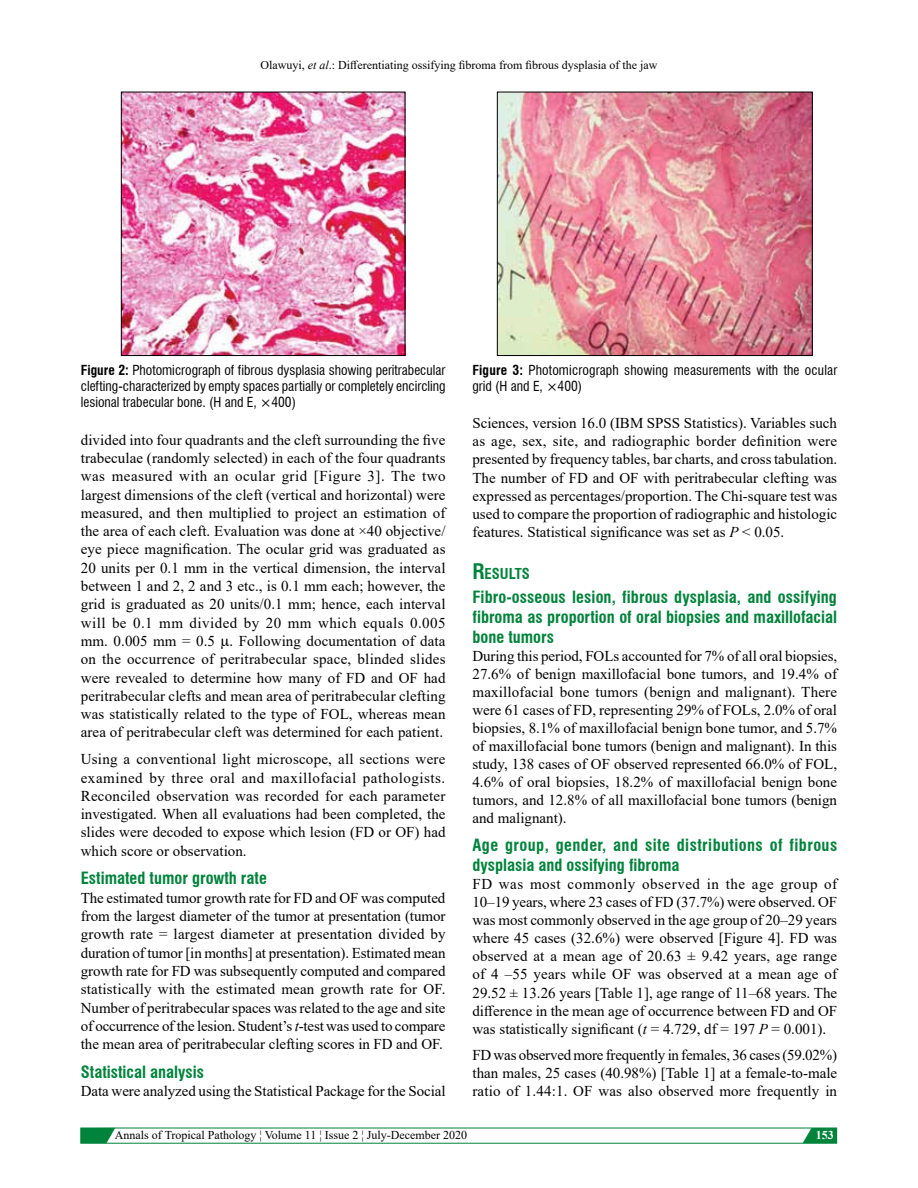
<style>
.page{position:relative;width:918px;height:1188px;background:#fff}
.page>*{position:absolute;margin:0;border:0;box-sizing:border-box;transform-origin:0 0}
.t1{font:700 condensed 16.5px/19.8px "Swiss 721 BT";color:#00833b;text-align:justify}
.t2{font:700 condensed 16.5px/19.8px "Swiss 721 BT";letter-spacing:.025em;color:#00833b}
.t3{font:15px/18.3px "Times New Roman";color:#000;text-align:justify}
.t4{font:700 condensed 14.7px "Swiss 721 BT";color:#00833b}
.t5{font:condensed 13.5px/16.2px "Swiss 721 BT";color:#000;text-align:justify}
.t6{font:12px "Times New Roman";color:#000}
.t7{font:700 12px "Times New Roman";color:#fff}
.s1{font-style:italic}
.s2{font-weight:700}
.s3{font-size:21px}
</style>
<div class="page">
<svg style="left:80px;top:1128px;width:758px;height:16px"></svg>
<img style="left:123px;top:94px;width:280px;height:260px">
<div style="left:121px;top:92px;width:284px;height:264px;border:1px solid #000"></div>
<img style="left:499px;top:94px;width:312px;height:260px">
<div style="left:497px;top:92px;width:316px;height:264px;border:1px solid #000"></div>
<p class="t6" style="left:261px;top:56px;width:398px">Olawuyi, <span class="s1">et al</span>.: Differentiating ossifying fibroma from fibrous dysplasia of the jaw</p>
<p class="t5" style="left:81px;top:362px;width:366px"><span class="s2">Figure 2:</span> Photomicrograph of fibrous dysplasia showing peritrabecular clefting‑characterized by empty spaces partially or completely encircling lesional trabecular bone. (H and E, ×400)</p>
<p class="t5" style="left:472px;top:362px;width:366px"><span class="s2">Figure 3:</span> Photomicrograph showing measurements with the ocular grid (H and E, ×400)</p>
<p class="t3" style="left:81px;top:430px;width:366px">divided into four quadrants and the cleft surrounding the five trabeculae (randomly selected) in each of the four quadrants was measured with an ocular grid [Figure 3]. The two largest dimensions of the cleft (vertical and horizontal) were measured, and then multiplied to project an estimation of the area of each cleft. Evaluation was done at ×40 objective/ eye piece magnification. The ocular grid was graduated as 20 units per 0.1 mm in the vertical dimension, the interval between 1 and 2, 2 and 3 etc., is 0.1 mm each; however, the grid is graduated as 20 units/0.1 mm; hence, each interval will be 0.1 mm divided by 20 mm which equals 0.005 mm. 0.005 mm = 0.5 . Following documentation of data on the occurrence of peritrabecular space, blinded slides were revealed to determine how many of FD and OF had peritrabecular clefts and mean area of peritrabecular clefting was statistically related to the type of FOL, whereas mean area of peritrabecular cleft was determined for each patient.</p>
<p class="t3" style="left:81px;top:750px;width:366px">Using a conventional light microscope, all sections were examined by three oral and maxillofacial pathologists.<br>Reconciled observation was recorded for each parameter investigated. When all evaluations had been completed, the slides were decoded to expose which lesion (FD or OF) had which score or observation.</p>
<p class="t1" style="left:81px;top:869px;width:188px">Estimated tumor growth rate</p>
<p class="t3" style="left:81px;top:888px;width:366px">The estimated tumor growth rate for FD and OF was computed from the largest diameter of the tumor at presentation (tumor growth rate = largest diameter at presentation divided by duration of tumor [in months] at presentation). Estimated mean growth rate for FD was subsequently computed and compared statistically with the estimated mean growth rate for OF.<br>Number of peritrabecular spaces was related to the age and site of occurrence of the lesion. Student’s <span class="s1">t</span>‑test was used to compare the mean area of peritrabecular clefting scores in FD and OF.</p>
<p class="t1" style="left:81px;top:1062px;width:125px">Statistical analysis</p>
<p class="t3" style="left:81px;top:1082px;width:366px">Data were analyzed using the Statistical Package for the Social</p>
<p class="t3" style="left:472px;top:414px;width:366px">Sciences, version 16.0 (IBM SPSS Statistics). Variables such as age, sex, site, and radiographic border definition were presented by frequency tables, bar charts, and cross tabulation.<br>The number of FD and OF with peritrabecular clefting was expressed as percentages/proportion. The Chi‑square test was used to compare the proportion of radiographic and histologic features. Statistical significance was set as <span class="s1">P</span> &lt; 0.05.</p>
<p class="t4" style="left:472px;top:565px;width:59px"><span class="s3">R</span>ESULTS</p>
<p class="t1" style="left:472px;top:587px;width:366px">Fibro‑osseous lesion, fibrous dysplasia, and ossifying fibroma as proportion of oral biopsies and maxillofacial bone tumors</p>
<p class="t3" style="left:472px;top:646px;width:366px">During this period, FOLs accounted for 7% of all oral biopsies, 27.6% of benign maxillofacial bone tumors, and 19.4% of maxillofacial bone tumors (benign and malignant). There were 61 cases of FD, representing 29% of FOLs, 2.0% of oral biopsies, 8.1% of maxillofacial benign bone tumor, and 5.7% of maxillofacial bone tumors (benign and malignant). In this study, 138 cases of OF observed represented 66.0% of FOL, 4.6% of oral biopsies, 18.2% of maxillofacial benign bone tumors, and 12.8% of all maxillofacial bone tumors (benign and malignant).</p>
<p class="t2" style="left:472px;top:835px;width:366px">Age group, gender, and site distributions of fibrous dysplasia and ossifying fibroma</p>
<p class="t3" style="left:472px;top:875px;width:366px">FD was most commonly observed in the age group of 10–19 years, where 23 cases of FD (37.7%) were observed. OF was most commonly observed in the age group of 20–29 years where 45 cases (32.6%) were observed [Figure 4]. FD was observed at a mean age of 20.63 ± 9.42 years, age range of 4 –55 years while OF was observed at a mean age of 29.52 ± 13.26 years [Table 1], age range of 11–68 years. The difference in the mean age of occurrence between FD and OF was statistically significant (<span class="s1">t</span> = 4.729, df = 197 <span class="s1">P</span> = 0.001).</p>
<p class="t3" style="left:472px;top:1046px;width:366px">FD was observed more frequently in females, 36 cases (59.02%) than males, 25 cases (40.98%) [Table 1] at a female‑to‑male ratio of 1.44:1. OF was also observed more frequently in</p>
<p class="t6" style="left:115px;top:1127px;width:354px">Annals of Tropical Pathology ¦ Volume 11 ¦ Issue 2 ¦ July-December 2020</p>
<p class="t7" style="left:816px;top:1127px;width:19px">153</p>
</div>
